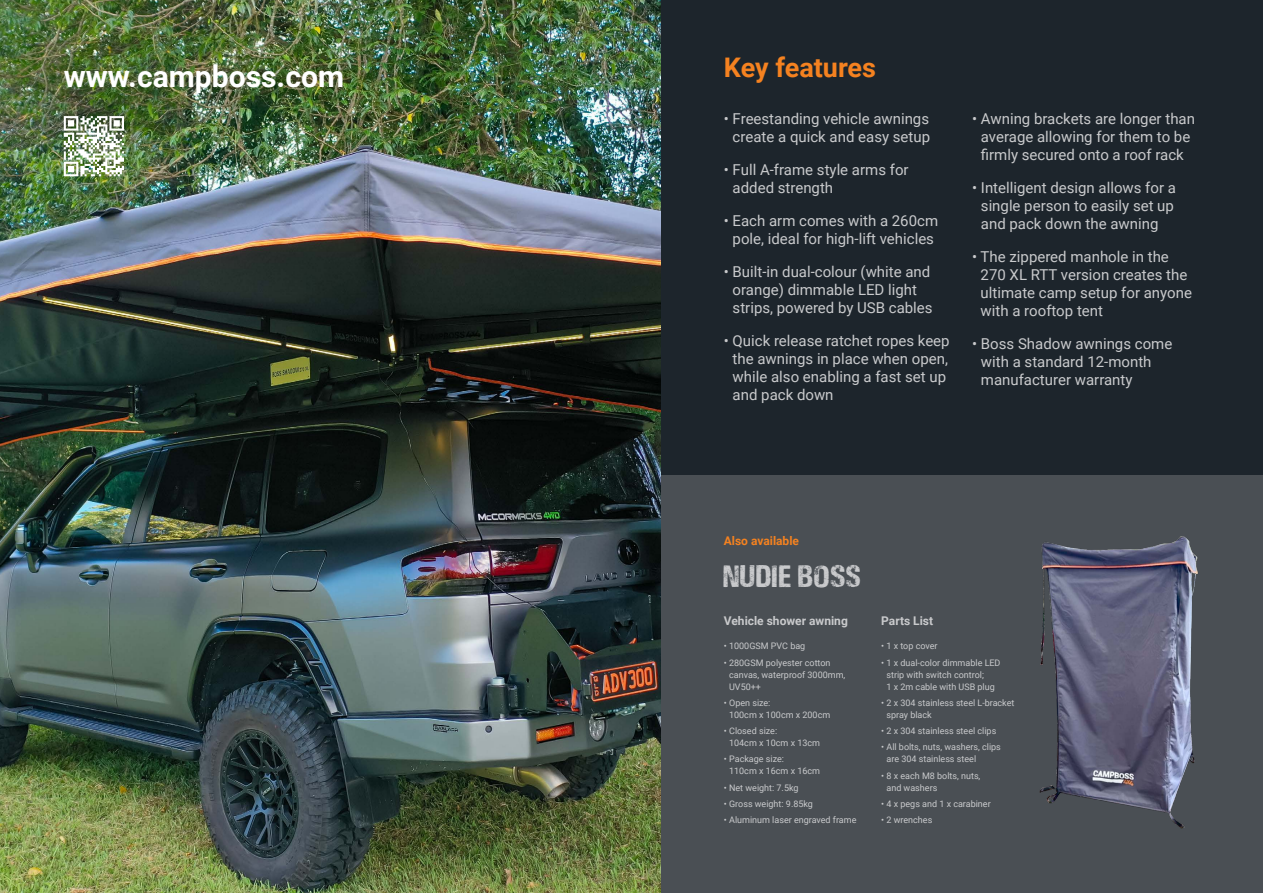
<style>
.page{position:relative;width:1263px;height:893px;background:#fff}
.page>*{position:absolute;margin:0;border:0;box-sizing:border-box;transform-origin:0 0}
.t1{font:36px "LOUDANDCLEAR";color:#c9cacc}
.t2{font:700 30px "Roboto";color:#fff}
.t3{font:700 27px "Roboto";color:#f58220}
.t4{font:15px/18px "Roboto";color:#c9cacc;text-align:center}
.t5{font:700 12px "Roboto";color:#c9cacc}
.t6{font:700 12px "Roboto";color:#f58220}
.t7{font:9px/12px "Roboto";color:#c9cacc}
</style>
<div class="page">
<div style="left:660px;top:475px;width:603px;height:418px;background:#4a4f54"></div>
<div style="left:660px;top:0;width:603px;height:475px;background:#1d252c"></div>
<img style="left:0;top:0;width:660px;height:893px">
<img style="left:1039px;top:536px;width:159px;height:293px">
<img style="left:64px;top:116px;width:60px;height:60px">
<h2 class="t2" style="left:64px;top:55px;width:282px">www.campboss.com</h2>
<h3 class="t3" style="left:724px;top:48px;width:154px">Key features</h3>
<p class="t4" style="left:724px;top:109px;width:208px">• Freestanding vehicle awnings create a quick and easy setup</p>
<p class="t4" style="left:733px;top:160px;width:177px;text-align:left;text-indent:-9px">• Full A-frame style arms for added strength</p>
<p class="t4" style="left:724px;top:211px;width:216px">• Each arm comes with a 260cm pole, ideal for high-lift vehicles</p>
<p class="t4" style="left:724px;top:262px;width:210px">• Built-in dual-colour (white and orange) dimmable LED light strips, powered by USB cables</p>
<p class="t4" style="left:733px;top:331px;width:218px;text-align:left;text-indent:-9px">• Quick release ratchet ropes keep the awnings in place when open, while also enabling a fast set up and pack down</p>
<p class="t4" style="left:972px;top:109px;width:224px">• Awning brackets are longer than average allowing for them to be firmly secured onto a roof rack</p>
<p class="t4" style="left:972px;top:178px;width:205px">• Intelligent design allows for a single person to easily set up and pack down the awning</p>
<p class="t4" style="left:981px;top:247px;width:213px;text-align:left;text-indent:-8px">• The zippered manhole in the<br>270 XL RTT version creates the ultimate camp setup for anyone with a rooftop tent</p>
<p class="t4" style="left:981px;top:334px;width:193px;text-align:left;text-indent:-9px">• Boss Shadow awnings come with a standard 12-month manufacturer warranty</p>
<p class="t6" style="left:724px;top:532px;width:77px">Also available</p>
<h1 class="t1" style="left:724px;top:556px;width:139px">NUDIE BOSS</h1>
<p class="t5" style="left:724px;top:612px;width:125px">Vehicle shower awning</p>
<p class="t7" style="left:724px;top:640px;width:83px">• 1000GSM PVC bag</p>
<p class="t7" style="left:729px;top:656px;width:118px;text-indent:-5px">• 280GSM polyester cotton canvas, waterproof 3000mm,<br>UV50++</p>
<p class="t7" style="left:729px;top:696px;width:103px;text-indent:-5px">• Open size:<br>100cm x 100cm x 200cm</p>
<p class="t7" style="left:729px;top:724px;width:93px;text-indent:-5px">• Closed size:<br>104cm x 10cm x 13cm</p>
<p class="t7" style="left:729px;top:753px;width:93px;text-indent:-5px">• Package size:<br>110cm x 16cm x 16cm</p>
<p class="t7" style="left:724px;top:781px;width:76px">• Net weight: 7.5kg</p>
<p class="t7" style="left:724px;top:797px;width:91px">• Gross weight: 9.85kg</p>
<p class="t7" style="left:724px;top:813px;width:134px">• Aluminum laser engraved frame</p>
<p class="t5" style="left:881px;top:612px;width:53px">Parts List</p>
<p class="t7" style="left:881px;top:640px;width:58px">• 1 x top cover</p>
<p class="t7" style="left:886px;top:656px;width:116px;text-indent:-5px">• 1 x dual-color dimmable LED strip with switch control;<br>1 x 2m cable with USB plug</p>
<p class="t7" style="left:886px;top:696px;width:130px;text-indent:-5px">• 2 x 304 stainless steel L-bracket spray black</p>
<p class="t7" style="left:881px;top:724px;width:117px">• 2 x 304 stainless steel clips</p>
<p class="t7" style="left:886px;top:741px;width:116px;text-indent:-5px">• All bolts, nuts, washers, clips are 304 stainless steel</p>
<p class="t7" style="left:886px;top:769px;width:95px;text-indent:-5px">• 8 x each M8 bolts, nuts, and washers</p>
<p class="t7" style="left:881px;top:797px;width:111px">• 4 x pegs and 1 x carabiner</p>
<p class="t7" style="left:881px;top:813px;width:53px">• 2 wrenches</p>
</div>
